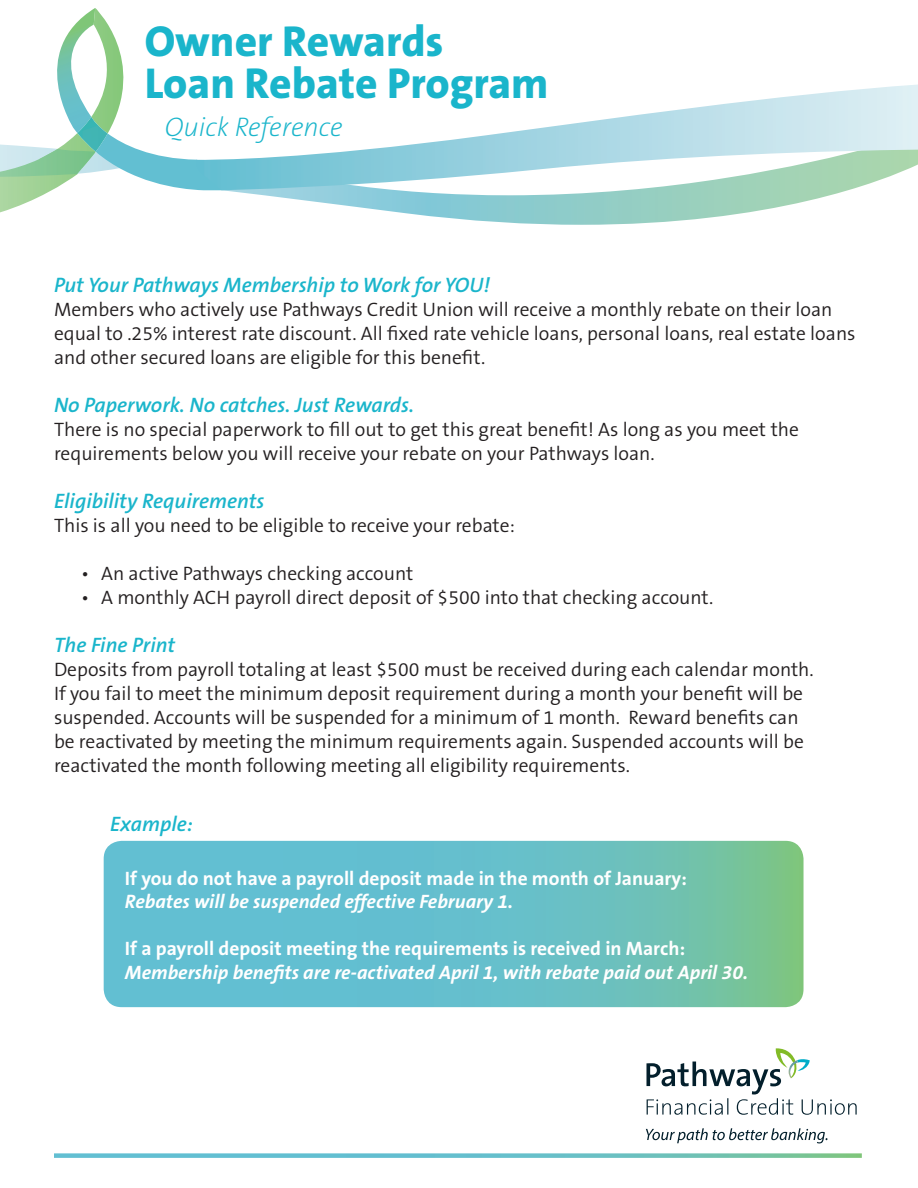
<style>
.page{position:relative;width:918px;height:1188px;background:#fff}
.page>*{position:absolute;margin:0;border:0;box-sizing:border-box;transform-origin:0 0}
.t1{font:800 43.5px/42px "The Sans B8";color:#1ab5cb}
.t2{font:italic 200 27px "The Sans B2";color:#1ab5cb}
.t3{font:italic 600 21px "The Sans B6";color:#1ab5cb}
.t4{font:300 19.5px/24px "The Sans B4";color:#231f20}
.t5{font:700 19.5px "The Sans B7";color:#fff}
.t6{font:italic 700 19.5px "The Sans B7";color:#fff}
</style>
<div class="page">
<img style="left:0;top:190px;width:848px;height:35px">
<img style="left:0;top:144px;width:125px;height:68px">
<img style="left:0;top:149px;width:25px;height:28px">
<svg style="left:25px;top:8px;width:171px;height:182px"></svg>
<img style="left:77px;top:117px;width:31px;height:35px">
<img style="left:196px;top:85px;width:722px;height:105px">
<svg style="left:54px;top:1153px;width:808px;height:5px;background:#77c6c8"></svg>
<svg style="left:104px;top:841px;width:700px;height:166px;background:#68c0c2"></svg>
<svg style="left:646px;top:1048px;width:211px;height:67px"></svg>
<svg style="left:646px;top:1128px;width:182px;height:15px"></svg>
<h1 class="t1" style="left:145px;top:22px;width:405px">Owner Rewards<br>Loan Rebate Program</h1>
<h2 class="t2" style="left:165px;top:113px;width:180px">Quick Reference</h2>
<p class="t3" style="left:54px;top:274px;width:438px">Put Your Pathways Membership to Work for YOU!</p>
<p class="t4" style="left:54px;top:298px;width:803px">Members who actively use Pathways Credit Union will receive a monthly rebate on their loan equal to .25% interest rate discount. All fixed rate vehicle loans, personal loans, real estate loans and other secured loans are eligible for this benefit.</p>
<p class="t3" style="left:54px;top:394px;width:362px">No Paperwork. No catches. Just Rewards.</p>
<p class="t4" style="left:54px;top:418px;width:747px">There is no special paperwork to fill out to get this great benefit! As long as you meet the requirements below you will receive your rebate on your Pathways loan.</p>
<p class="t3" style="left:54px;top:490px;width:212px">Eligibility Requirements</p>
<p class="t4" style="left:54px;top:514px;width:463px">This is all you need to be eligible to receive your rebate:</p>
<p class="t4" style="left:81px;top:562px;width:334px">• An active Pathways checking account</p>
<p class="t4" style="left:81px;top:586px;width:634px">• A monthly ACH payroll direct deposit of $500 into that checking account.</p>
<p class="t3" style="left:54px;top:634px;width:123px">The Fine Print</p>
<p class="t4" style="left:54px;top:658px;width:761px">Deposits from payroll totaling at least $500 must be received during each calendar month.<br>If you fail to meet the minimum deposit requirement during a month your benefit will be suspended. Accounts will be suspended for a minimum of 1 month. Reward benefits can be reactivated by meeting the minimum requirements again. Suspended accounts will be reactivated the month following meeting all eligibility requirements.</p>
<p class="t3" style="left:110px;top:813px;width:84px">Example:</p>
<p class="t5" style="left:125px;top:868px;width:563px">If you do not have a payroll deposit made in the month of January:</p>
<p class="t6" style="left:125px;top:891px;width:390px">Rebates will be suspended effective February 1.</p>
<p class="t5" style="left:125px;top:938px;width:562px">If a payroll deposit meeting the requirements is received in March:</p>
<p class="t6" style="left:125px;top:961px;width:625px">Membership benefits are re-activated April 1, with rebate paid out April 30.</p>
</div>
